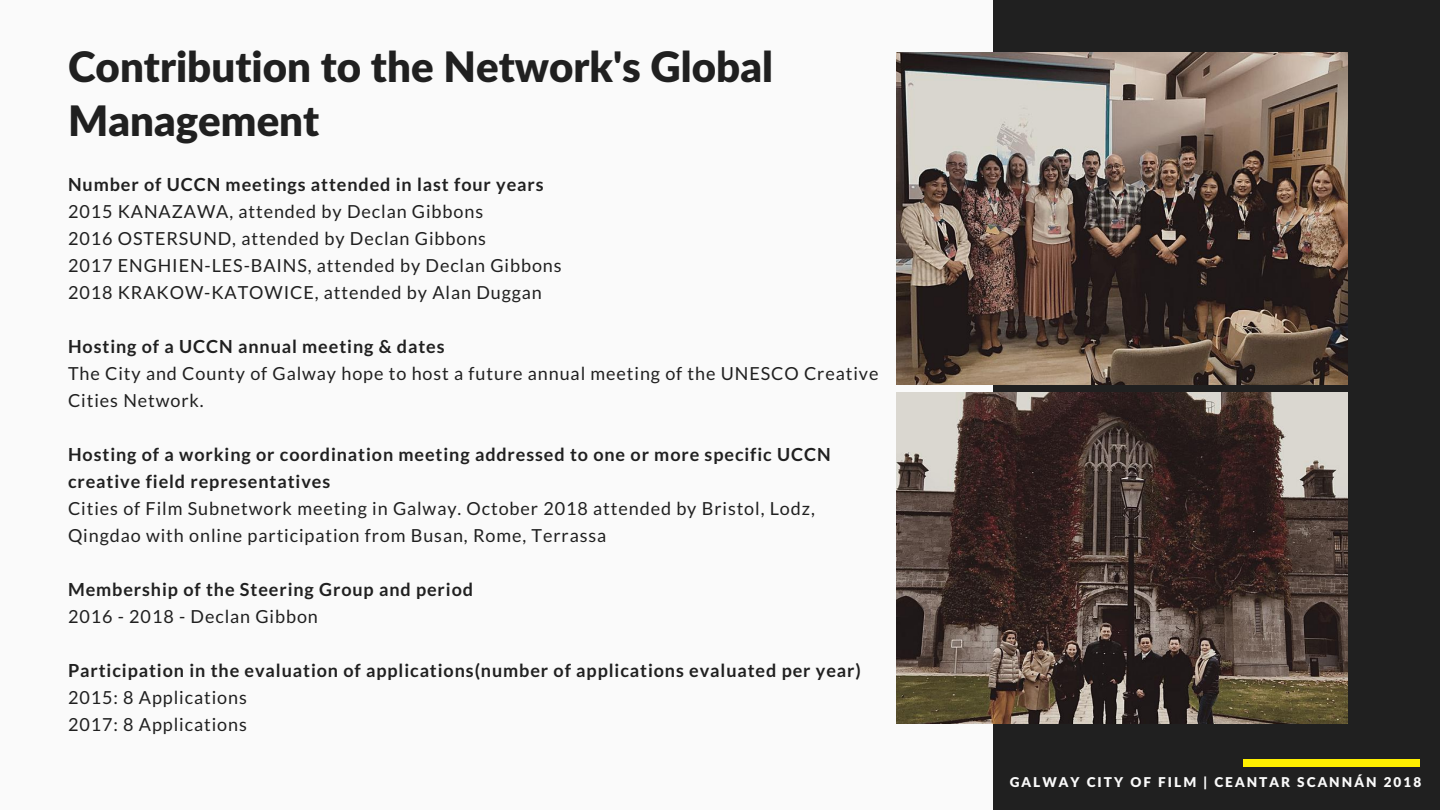
<style>
.page{position:relative;width:1440px;height:810px;background:#fafafa}
.page>*{position:absolute;margin:0;border:0;box-sizing:border-box;transform-origin:0 0}
.t1{font:900 42px/54px "Lato Latin";color:#202020}
.t2{font:18px/27px "Lato";letter-spacing:.05em;color:#202020}
.t3{font:700 18px/27px "Lato";letter-spacing:.05em;color:#202020}
.t4{font:900 13.5px "Lato Latin";letter-spacing:.15em;color:#fafafa}
</style>
<div class="page">
<div style="left:993px;top:0;width:447px;height:810px;background:#202020"></div>
<img style="left:897px;top:53px;width:451px;height:332px">
<img style="left:897px;top:392px;width:451px;height:332px">
<div style="left:1244px;top:759px;width:176px;height:7px;background:#fff000"></div>
<h1 class="t1" style="left:68px;top:38px;width:706px">Contribution to the Network's Global<br>Management</h1>
<p class="t3" style="left:68px;top:171px;width:477px">Number of UCCN meetings attended in last four years</p>
<p class="t2" style="left:68px;top:198px;width:495px">2015 KANAZAWA, attended by Declan Gibbons<br>2016 OSTERSUND, attended by Declan Gibbons<br>2017 ENGHIEN-LES-BAINS, attended by Declan Gibbons 2018 KRAKOW-KATOWICE, attended by Alan Duggan</p>
<p class="t3" style="left:68px;top:333px;width:378px">Hosting of a UCCN annual meeting &amp; dates</p>
<p class="t2" style="left:68px;top:360px;width:812px">The City and County of Galway hope to host a future annual meeting of the UNESCO Creative<br>Cities Network.</p>
<p class="t3" style="left:68px;top:441px;width:764px">Hosting of a working or coordination meeting addressed to one or more specific UCCN creative field representatives</p>
<p class="t2" style="left:68px;top:495px;width:748px">Cities of Film Subnetwork meeting in Galway. October 2018 attended by Bristol, Lodz,<br>Qingdao with online participation from Busan, Rome, Terrassa</p>
<p class="t3" style="left:68px;top:576px;width:407px">Membership of the Steering Group and period</p>
<p class="t2" style="left:68px;top:603px;width:251px">2016 - 2018 - Declan Gibbon</p>
<p class="t3" style="left:68px;top:657px;width:794px">Participation in the evaluation of applications(number of applications evaluated per year)</p>
<p class="t2" style="left:68px;top:684px;width:180px">2015: 8 Applications<br>2017: 8 Applications</p>
<p class="t4" style="left:1010px;top:774px;width:413px">GALWAY CITY OF FILM | CEANTAR SCANNÁN 2018</p>
</div>
